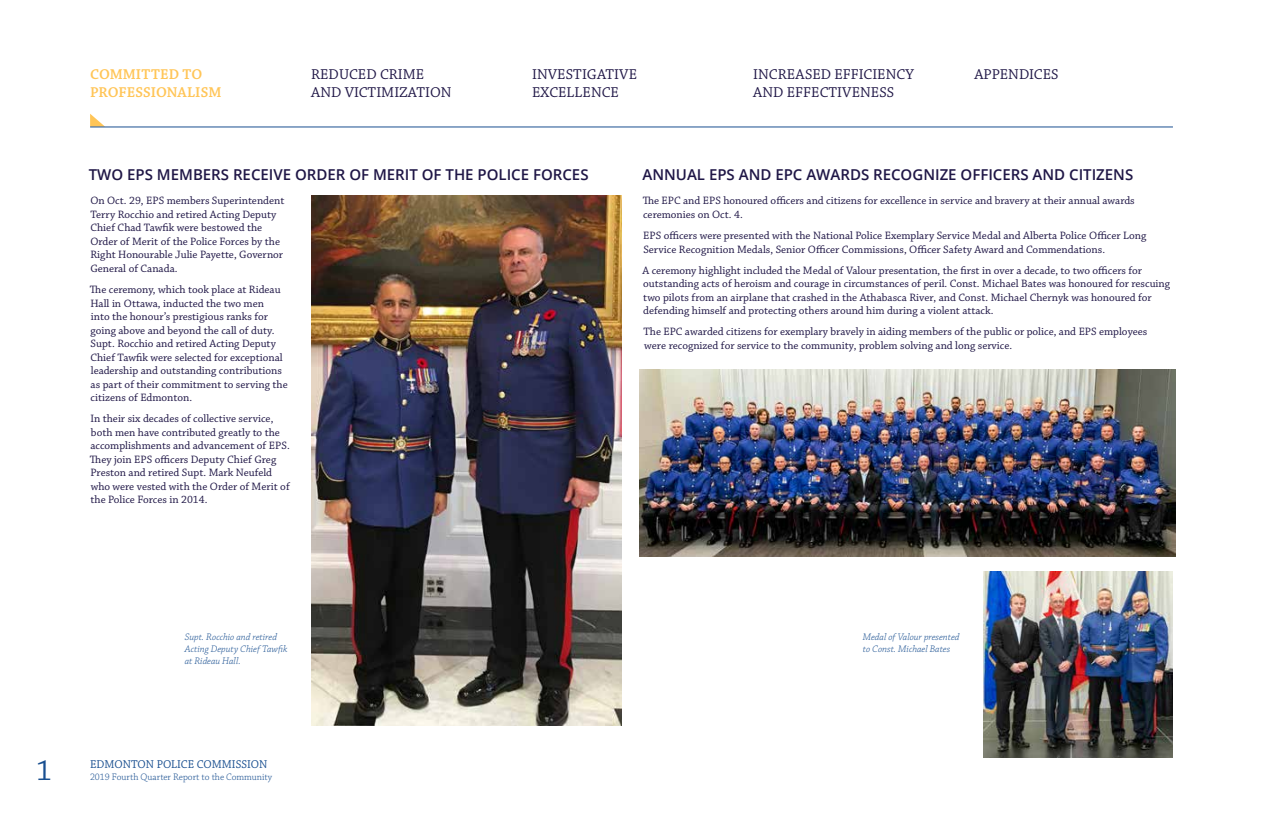
<style>
.page{position:relative;width:1263px;height:825px;background:#fff}
.page>*{position:absolute;margin:0;border:0;box-sizing:border-box;transform-origin:0 0}
.t1{font:30.75px "Chaparral Pro";color:#194f90;scale:.96 1}
.t2{font:600 15px "Open Sans";color:#1f1646}
.t3{font:15px/18px "Chaparral Pro";color:#1f1646}
.t4{font:600 15px/18px "Chaparral Pro";color:#ffc557}
.t5{font:12px "Chaparral Pro";color:#194f90;scale:.96 1}
.t6{font:11.25px/13.5px "Chaparral Pro";color:#1f1646}
.t7{font:italic 300 10px/12px "Chaparral Pro";color:#194f90}
.t8{font:300 10px "Chaparral Pro";color:#194f90}
</style>
<div class="page">
<svg style="left:90px;top:114px;width:15px;height:13px"></svg>
<hr style="left:90px;top:127px;width:1082px;height:1px;background:#194f90">
<img style="left:311px;top:195px;width:310px;height:530px">
<img style="left:983px;top:571px;width:189px;height:186px">
<img style="left:640px;top:370px;width:535px;height:186px">
<h2 class="t4" style="left:90px;top:65px;width:133px">COMMITTED TO<br>PROFESSIONALISM</h2>
<h2 class="t3" style="left:311px;top:65px;width:142px">REDUCED CRIME<br>AND VICTIMIZATION</h2>
<h2 class="t3" style="left:532px;top:65px;width:106px">INVESTIGATIVE<br>EXCELLENCE</h2>
<h2 class="t3" style="left:753px;top:66px;width:162px">INCREASED EFFICIENCY</h2>
<h2 class="t3" style="left:974px;top:66px;width:86px">APPENDICES</h2>
<h2 class="t3" style="left:753px;top:84px;width:142px">AND EFFECTIVENESS</h2>
<h2 class="t2" style="left:89px;top:164px;width:501px">TWO EPS MEMBERS RECEIVE ORDER OF MERIT OF THE POLICE FORCES</h2>
<p class="t6" style="left:90px;top:195px;width:195px">On Oct. 29, EPS members Superintendent Terry Rocchio and retired Acting Deputy Chief Chad Tawfik were bestowed the Order of Merit of the Police Forces by the Right Honourable Julie Payette, Governor General of Canada.</p>
<p class="t6" style="left:90px;top:283px;width:199px">The ceremony, which took place at Rideau Hall in Ottawa, inducted the two men<br>into the honour’s prestigious ranks for going above and beyond the call of duty.<br>Supt. Rocchio and retired Acting Deputy Chief Tawfik were selected for exceptional leadership and outstanding contributions as part of their commitment to serving the citizens of Edmonton.</p>
<p class="t6" style="left:90px;top:412px;width:201px">In their six decades of collective service, both men have contributed greatly to the accomplishments and advancement of EPS.<br>They join EPS officers Deputy Chief Greg Preston and retired Supt. Mark Neufeld who were vested with the Order of Merit of the Police Forces in 2014.</p>
<h2 class="t2" style="left:642px;top:164px;width:492px">ANNUAL EPS AND EPC AWARDS RECOGNIZE OFFICERS AND CITIZENS</h2>
<p class="t6" style="left:642px;top:195px;width:493px">The EPC and EPS honoured officers and citizens for excellence in service and bravery at their annual awards ceremonies on Oct. 4.</p>
<p class="t6" style="left:643px;top:229px;width:504px">EPS officers were presented with the National Police Exemplary Service Medal and Alberta Police Officer Long<br>Service Recognition Medals, Senior Officer Commissions, Officer Safety Award and Commendations.</p>
<p class="t6" style="left:642px;top:264px;width:529px">A ceremony highlight included the Medal of Valour presentation, the first in over a decade, to two officers for outstanding acts of heroism and courage in circumstances of peril. Const. Michael Bates was honoured for rescuing two pilots from an airplane that crashed in the Athabasca River, and Const. Michael Chernyk was honoured for defending himself and protecting others around him during a violent attack.</p>
<p class="t6" style="left:643px;top:326px;width:505px">The EPC awarded citizens for exemplary bravely in aiding members of the public or police, and EPS employees were recognized for service to the community, problem solving and long service.</p>
<p class="t7" style="left:185px;top:631px;width:104px">Supt. Rocchio and retired<br>Acting Deputy Chief Tawfik at Rideau Hall.</p>
<p class="t7" style="left:863px;top:631px;width:98px">Medal of Valour presented to Const. Michael Bates</p>
<h1 class="t1" style="left:36px;top:753px;width:18px">1</h1>
<p class="t5" style="left:90px;top:758px;width:186px">EDMONTON POLICE COMMISSION</p>
<p class="t8" style="left:90px;top:771px;width:184px">2019 Fourth Quarter Report to the Community</p>
</div>
